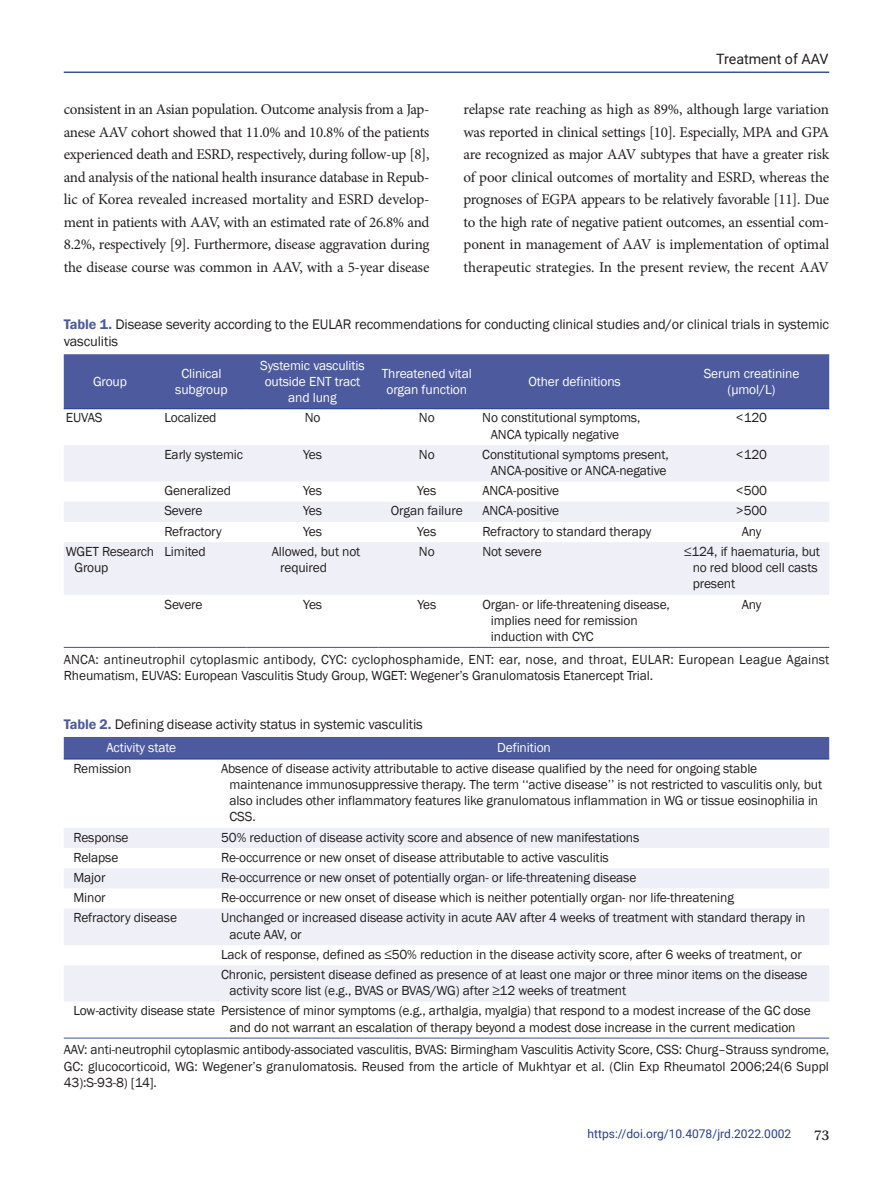
<style>
.page{position:relative;width:893px;height:1191px;background:#fff}
.page>*{position:absolute;margin:0;border:0;box-sizing:border-box;transform-origin:0 0}
.t1{font:15px/22.5px "Minion Pro";letter-spacing:-.015em;color:#231f20;text-align:justify}
.t2{font:15px "Utopia Std Capt";color:#231f20}
.t3{font:14.25px/17.1px "Franklin Gothic";letter-spacing:-.01em;color:#231f20}
.t4{font:14.25px "Roboto";color:#231f20}
.t5{font:13.5px/16.2px "Franklin Gothic";letter-spacing:-.01em;color:#231f20}
.t6{font:13.5px/16.2px "Franklin Gothic";letter-spacing:.01em;color:#231f20}
.t7{font:13.5px/16.2px "Franklin Gothic";letter-spacing:-.01em;color:#fff;text-align:center}
.t8{font:12px "Roboto";color:#253f8e}
.s1{font-weight:600;color:#4d5a9e}
</style>
<div class="page">
<hr style="left:64px;top:71px;width:765px;height:2px;background:#3f5199">
<div style="left:64px;top:354px;width:765px;height:54px;background:#4d5a9e"></div>
<svg style="left:64px;top:445px;width:765px;height:150px;fill:#eff0f7"></svg>
<hr style="left:64px;top:408px;width:92px;height:1px;background:#253f8e">
<hr style="left:156px;top:408px;width:91px;height:1px;background:#253f8e">
<hr style="left:247px;top:408px;width:131px;height:1px;background:#253f8e">
<hr style="left:378px;top:408px;width:97px;height:1px;background:#253f8e">
<hr style="left:475px;top:408px;width:199px;height:1px;background:#253f8e">
<hr style="left:674px;top:408px;width:155px;height:1px;background:#253f8e">
<hr style="left:64px;top:647px;width:92px;height:1px;background:#3f5199">
<hr style="left:156px;top:647px;width:91px;height:1px;background:#3f5199">
<hr style="left:247px;top:647px;width:131px;height:1px;background:#3f5199">
<hr style="left:378px;top:647px;width:97px;height:1px;background:#3f5199">
<hr style="left:475px;top:647px;width:199px;height:1px;background:#3f5199">
<hr style="left:674px;top:647px;width:155px;height:1px;background:#3f5199">
<div style="left:64px;top:737px;width:765px;height:21px;background:#4d5a9e"></div>
<svg style="left:64px;top:828px;width:765px;height:173px;fill:#eff0f7"></svg>
<hr style="left:64px;top:758px;width:155px;height:1px;background:#253f8e">
<hr style="left:219px;top:758px;width:610px;height:1px;background:#253f8e">
<hr style="left:64px;top:1037px;width:155px;height:1px;background:#3f5199">
<hr style="left:219px;top:1037px;width:610px;height:1px;background:#3f5199">
<p class="t4" style="left:716px;top:49px;width:114px">Treatment of AAV</p>
<p class="t1" style="left:64px;top:98px;width:367px">consistent in an Asian population. Outcome analysis from a Jap&shy;anese AAV cohort showed that 11.0% and 10.8% of the patients experienced death and ESRD, respectively, during follow-up [8], and analysis of the national health insurance database in Repub&shy;lic of Korea revealed increased mortality and ESRD develop&shy;ment in patients with AAV, with an estimated rate of 26.8% and 8.2%, respectively [9]. Furthermore, disease aggravation during the disease course was common in AAV, with a 5-year disease</p>
<p class="t1" style="left:463px;top:98px;width:367px">relapse rate reaching as high as 89%, although large variation was reported in clinical settings [10]. Especially, MPA and GPA are recognized as major AAV subtypes that have a greater risk of poor clinical outcomes of mortality and ESRD, whereas the prognoses of EGPA appears to be relatively favorable [11]. Due to the high rate of negative patient outcomes, an essential com&shy;ponent in management of AAV is implementation of optimal therapeutic strategies. In the present review, the recent AAV</p>
<p class="t3" style="left:64px;top:316px;width:767px"><span class="s1">Table 1.</span> Disease severity according to the EULAR recommendations for conducting clinical studies and/or clinical trials in systemic vasculitis</p>
<p class="t7" style="left:93px;top:374px;width:35px">Group</p>
<p class="t7" style="left:175px;top:365px;width:54px">Clinical subgroup</p>
<p class="t7" style="left:260px;top:357px;width:106px">Systemic vasculitis outside ENT tract and lung</p>
<p class="t7" style="left:382px;top:365px;width:91px">Threatened vital organ function</p>
<p class="t7" style="left:528px;top:374px;width:94px">Other definitions</p>
<p class="t7" style="left:704px;top:365px;width:97px">Serum creatinine (μmol/L)</p>
<p class="t5" style="left:66px;top:410px;width:38px">EUVAS</p>
<p class="t5" style="left:164px;top:410px;width:54px">Localized</p>
<p class="t5" style="left:305px;top:410px;width:17px">No</p>
<p class="t5" style="left:419px;top:410px;width:17px">No</p>
<p class="t5" style="left:491px;top:410px;width:151px;text-indent:-9px">No constitutional symptoms,<br>ANCA typically negative</p>
<p class="t5" style="left:736px;top:410px;width:33px">&lt;120</p>
<p class="t5" style="left:164px;top:446px;width:80px">Early systemic</p>
<p class="t5" style="left:303px;top:446px;width:21px">Yes</p>
<p class="t5" style="left:419px;top:446px;width:17px">No</p>
<p class="t5" style="left:482px;top:446px;width:188px;text-align:center">Constitutional symptoms present,<br>ANCA-positive or ANCA-negative</p>
<p class="t5" style="left:736px;top:446px;width:33px">&lt;120</p>
<p class="t5" style="left:164px;top:483px;width:68px">Generalized</p>
<p class="t5" style="left:303px;top:483px;width:21px">Yes</p>
<p class="t5" style="left:417px;top:483px;width:21px">Yes</p>
<p class="t5" style="left:482px;top:483px;width:78px">ANCA-positive</p>
<p class="t5" style="left:736px;top:483px;width:33px">&lt;500</p>
<p class="t5" style="left:164px;top:503px;width:40px">Severe</p>
<p class="t5" style="left:303px;top:503px;width:21px">Yes</p>
<p class="t5" style="left:391px;top:503px;width:73px">Organ failure</p>
<p class="t5" style="left:482px;top:503px;width:78px">ANCA-positive</p>
<p class="t5" style="left:736px;top:503px;width:33px">&gt;500</p>
<p class="t5" style="left:164px;top:523px;width:59px">Refractory</p>
<p class="t5" style="left:303px;top:523px;width:21px">Yes</p>
<p class="t5" style="left:417px;top:523px;width:21px">Yes</p>
<p class="t5" style="left:482px;top:523px;width:171px">Refractory to standard therapy</p>
<p class="t5" style="left:742px;top:523px;width:21px">Any</p>
<p class="t5" style="left:74px;top:543px;width:81px;text-indent:-9px">WGET Research<br>Group</p>
<p class="t5" style="left:164px;top:543px;width:43px">Limited</p>
<p class="t5" style="left:280px;top:543px;width:82px;text-indent:-9px">Allowed, but not required</p>
<p class="t5" style="left:419px;top:543px;width:17px">No</p>
<p class="t5" style="left:482px;top:543px;width:61px">Not severe</p>
<p class="t5" style="left:693px;top:543px;width:129px;text-indent:-9px">≤124, if haematuria, but no red blood cell casts present</p>
<p class="t5" style="left:164px;top:596px;width:40px">Severe</p>
<p class="t5" style="left:303px;top:596px;width:21px">Yes</p>
<p class="t5" style="left:417px;top:596px;width:21px">Yes</p>
<p class="t5" style="left:491px;top:596px;width:181px;text-indent:-9px">Organ- or life-threatening disease, implies need for remission induction with CYC</p>
<p class="t5" style="left:742px;top:596px;width:21px">Any</p>
<p class="t6" style="left:64px;top:651px;width:767px">ANCA: antineutrophil cytoplasmic antibody, CYC: cyclophosphamide, ENT: ear, nose, and throat, EULAR: European League Against<br>Rheumatism, EUVAS: European Vasculitis Study Group, WGET: Wegener’s Granulomatosis Etanercept Trial.</p>
<p class="t3" style="left:64px;top:715px;width:360px"><span class="s1">Table 2.</span> Defining disease activity status in systemic vasculitis</p>
<p class="t7" style="left:107px;top:740px;width:71px">Activity state</p>
<p class="t7" style="left:497px;top:740px;width:55px">Definition</p>
<p class="t5" style="left:73px;top:760px;width:60px">Remission</p>
<p class="t5" style="left:230px;top:760px;width:594px;text-indent:-9px">Absence of disease activity attributable to active disease qualified by the need for ongoing stable maintenance immunosuppressive therapy. The term ‘‘active disease’’ is not restricted to vasculitis only, but also includes other inflammatory features like granulomatous inflammation in WG or tissue eosinophilia in CSS.</p>
<p class="t5" style="left:73px;top:829px;width:57px">Response</p>
<p class="t5" style="left:221px;top:829px;width:420px">50% reduction of disease activity score and absence of new manifestations</p>
<p class="t5" style="left:73px;top:849px;width:47px">Relapse</p>
<p class="t5" style="left:221px;top:849px;width:389px">Re-occurrence or new onset of disease attributable to active vasculitis</p>
<p class="t5" style="left:73px;top:869px;width:34px">Major</p>
<p class="t5" style="left:221px;top:869px;width:417px">Re-occurrence or new onset of potentially organ- or life-threatening disease</p>
<p class="t5" style="left:73px;top:890px;width:34px">Minor</p>
<p class="t5" style="left:221px;top:890px;width:514px">Re-occurrence or new onset of disease which is neither potentially organ- nor life-threatening</p>
<p class="t5" style="left:73px;top:910px;width:105px">Refractory disease</p>
<p class="t5" style="left:230px;top:910px;width:577px;text-indent:-9px">Unchanged or increased disease activity in acute AAV after 4 weeks of treatment with standard therapy in acute AAV, or</p>
<p class="t5" style="left:221px;top:944px;width:588px;line-height:20.2px">Lack of response, defined as ≤50% reduction in the disease activity score, after 6 weeks of treatment, or<br>Chronic, persistent disease defined as presence of at least one major or three minor items on the disease</p>
<p class="t5" style="left:73px;top:981px;width:739px;line-height:20.2px;text-indent:156px">activity score list (e.g., BVAS or BVAS/WG) after ≥12 weeks of treatment<br>Low-activity disease state Persistence of minor symptoms (e.g., arthalgia, myalgia) that respond to a modest increase of the GC dose</p>
<p class="t5" style="left:64px;top:1016px;width:767px;line-height:22.6px;text-indent:166px">and do not warrant an escalation of therapy beyond a modest dose increase in the current medication<br>AAV: anti-neutrophil cytoplasmic antibody-associated vasculitis, BVAS: Birmingham Vasculitis Activity Score, CSS: Churg–Strauss syndrome,</p>
<p class="t5" style="left:64px;top:1058px;width:767px">GC: glucocorticoid, WG: Wegener’s granulomatosis. Reused from the article of Mukhtyar et al. (Clin Exp Rheumatol 2006;24(6 Suppl<br>43):S-93-8) [14].</p>
<p class="t8" style="left:588px;top:1125px;width:205px">https://doi.org/10.4078/jrd.2022.0002</p>
<p class="t2" style="left:814px;top:1126px;width:17px">73</p>
</div>
